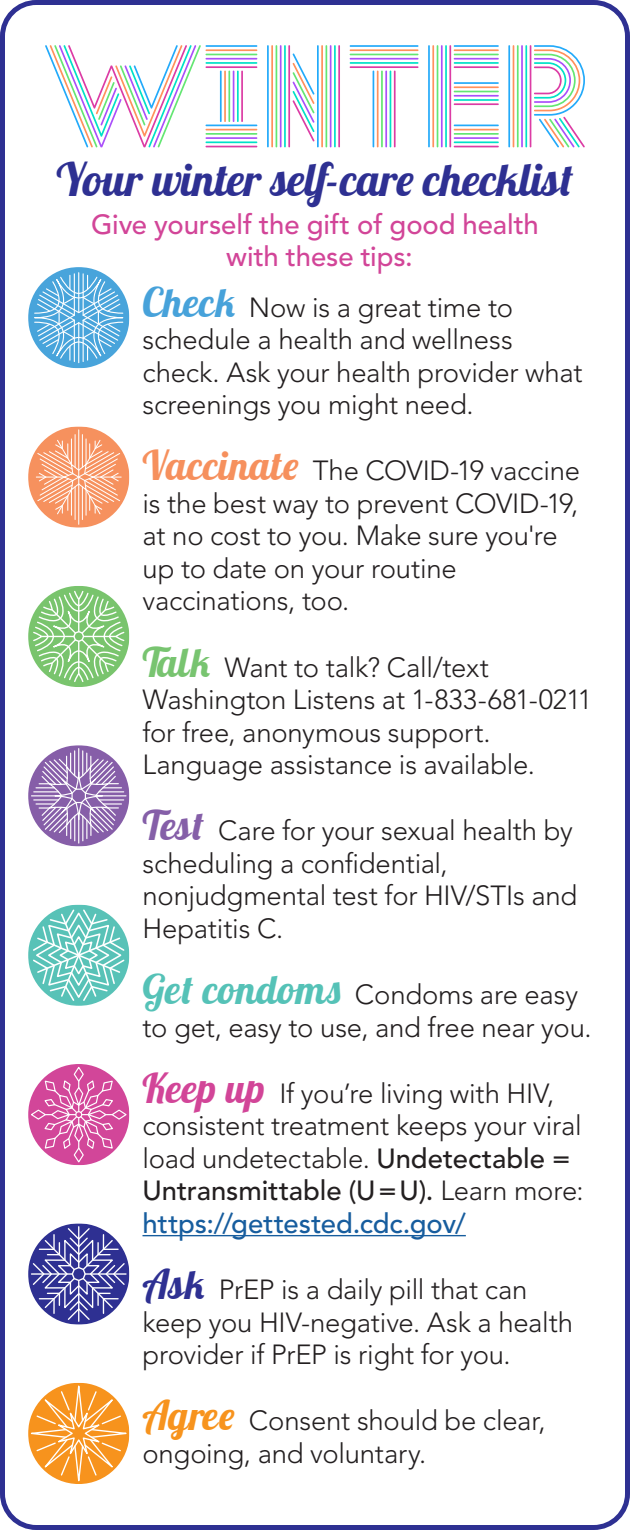
<style>
.page{position:relative;width:630px;height:1530px;background:#fff}
.page>*{position:absolute;margin:0;border:0;box-sizing:border-box;transform-origin:0 0}
.t1{font:45px "Lobster";letter-spacing:-.005em;color:#2e3092}
.t2{font:300 27.5px/32.5px "Avenir LT Std";letter-spacing:-.01em;color:#231f20}
.t3{font:500 27.5px/32.5px "Avenir LT Std";letter-spacing:-.005em;color:#d24598;text-align:center}
.s1{font-family:"Lobster";font-weight:400;font-size:40px;color:#47a2da}
.s2{font-family:"Lobster";font-weight:400;font-size:40px;color:#f6905d}
.s3{font-family:"Lobster";font-weight:400;font-size:40px;color:#78c470}
.s4{font-family:"Lobster";font-weight:400;font-size:40px;color:#855fa8}
.s5{font-family:"Lobster";font-weight:400;font-size:40px;color:#55c2b7}
.s6{font-family:"Lobster";font-weight:400;font-size:40px;color:#d24598}
.s7{font-weight:500}
.s8{font-weight:500;color:#175d9e}
.s9{font-family:"Lobster";font-weight:400;font-size:40px;color:#2e3092}
.s10{font-family:"Lobster";font-weight:400;font-size:40px;color:#f7931d}
</style>
<div class="page">
<hr style="left:224px;top:71px;width:2px;height:51px;background:#ff915c">
<hr style="left:206px;top:125px;width:51px;height:1px;background:#23aafa">
<hr style="left:220px;top:71px;width:2px;height:51px;background:#23aafa">
<hr style="left:206px;top:66px;width:51px;height:2px;background:#dc3ca5">
<hr style="left:206px;top:137px;width:51px;height:2px;background:#aa50fa">
<hr style="left:206px;top:133px;width:51px;height:2px;background:#64e673">
<hr style="left:206px;top:129px;width:51px;height:1px;background:#ff915c">
<hr style="left:206px;top:45px;width:51px;height:2px;background:#23aafa">
<hr style="left:241px;top:71px;width:2px;height:51px;background:#dc3ca5">
<hr style="left:237px;top:71px;width:2px;height:51px;background:#00e1c8">
<hr style="left:206px;top:54px;width:51px;height:1px;background:#64e673">
<hr style="left:206px;top:58px;width:51px;height:2px;background:#aa50fa">
<hr style="left:206px;top:49px;width:51px;height:2px;background:#ff915c">
<hr style="left:206px;top:146px;width:51px;height:1px;background:#dc3ca5">
<hr style="left:206px;top:62px;width:51px;height:2px;background:#00e1c8">
<hr style="left:228px;top:71px;width:2px;height:51px;background:#64e673">
<hr style="left:233px;top:71px;width:1px;height:51px;background:#aa50fa">
<hr style="left:206px;top:141px;width:51px;height:2px;background:#00e1c8">
<hr style="left:280px;top:45px;width:2px;height:102px;background:#aa50fa">
<hr style="left:284px;top:45px;width:2px;height:102px;background:#00e1c8">
<hr style="left:288px;top:45px;width:2px;height:102px;background:#dc3ca5">
<hr style="left:276px;top:45px;width:1px;height:102px;background:#64e673">
<hr style="left:271px;top:45px;width:2px;height:102px;background:#ff915c">
<svg style="left:293px;top:53px;width:22px;height:88px"></svg>
<hr style="left:338px;top:45px;width:2px;height:102px;background:#dc3ca5">
<hr style="left:267px;top:45px;width:2px;height:102px;background:#23aafa">
<hr style="left:330px;top:45px;width:1px;height:102px;background:#aa50fa">
<hr style="left:317px;top:45px;width:2px;height:102px;background:#23aafa">
<hr style="left:334px;top:45px;width:2px;height:102px;background:#00e1c8">
<hr style="left:326px;top:45px;width:1px;height:102px;background:#64e673">
<hr style="left:321px;top:45px;width:2px;height:102px;background:#ff915c">
<hr style="left:350px;top:45px;width:69px;height:2px;background:#23aafa">
<hr style="left:350px;top:62px;width:69px;height:2px;background:#00e1c8">
<hr style="left:394px;top:71px;width:2px;height:76px;background:#dc3ca5">
<hr style="left:350px;top:54px;width:69px;height:1px;background:#64e673">
<hr style="left:350px;top:58px;width:69px;height:2px;background:#aa50fa">
<hr style="left:390px;top:71px;width:1px;height:76px;background:#00e1c8">
<hr style="left:350px;top:66px;width:69px;height:2px;background:#dc3ca5">
<hr style="left:373px;top:71px;width:1px;height:76px;background:#23aafa">
<hr style="left:350px;top:49px;width:69px;height:2px;background:#ff915c">
<hr style="left:377px;top:71px;width:2px;height:76px;background:#ff915c">
<hr style="left:385px;top:71px;width:2px;height:76px;background:#aa50fa">
<hr style="left:381px;top:71px;width:2px;height:76px;background:#64e673">
<svg style="left:45px;top:45px;width:156px;height:102px"></svg>
<hr style="left:454px;top:99px;width:45px;height:2px;background:#00e1c8">
<hr style="left:454px;top:95px;width:45px;height:2px;background:#aa50fa">
<hr style="left:454px;top:103px;width:45px;height:2px;background:#dc3ca5">
<hr style="left:454px;top:82px;width:45px;height:2px;background:#23aafa">
<hr style="left:454px;top:62px;width:45px;height:2px;background:#00e1c8">
<hr style="left:454px;top:66px;width:45px;height:2px;background:#dc3ca5">
<hr style="left:454px;top:86px;width:45px;height:2px;background:#ff915c">
<hr style="left:454px;top:91px;width:45px;height:1px;background:#64e673">
<hr style="left:454px;top:146px;width:45px;height:1px;background:#dc3ca5">
<hr style="left:454px;top:141px;width:45px;height:2px;background:#00e1c8">
<hr style="left:445px;top:45px;width:2px;height:102px;background:#00e1c8">
<hr style="left:449px;top:45px;width:2px;height:102px;background:#dc3ca5">
<hr style="left:454px;top:137px;width:45px;height:2px;background:#aa50fa">
<hr style="left:437px;top:45px;width:1px;height:102px;background:#64e673">
<hr style="left:441px;top:45px;width:2px;height:102px;background:#aa50fa">
<hr style="left:428px;top:45px;width:2px;height:102px;background:#23aafa">
<hr style="left:432px;top:45px;width:2px;height:102px;background:#ff915c">
<hr style="left:454px;top:129px;width:45px;height:1px;background:#ff915c">
<hr style="left:454px;top:125px;width:45px;height:1px;background:#23aafa">
<hr style="left:454px;top:45px;width:45px;height:2px;background:#23aafa">
<hr style="left:454px;top:58px;width:45px;height:2px;background:#aa50fa">
<hr style="left:454px;top:133px;width:45px;height:2px;background:#64e673">
<hr style="left:454px;top:54px;width:45px;height:1px;background:#64e673">
<hr style="left:454px;top:49px;width:45px;height:2px;background:#ff915c">
<hr style="left:513px;top:45px;width:1px;height:102px;background:#ff915c">
<hr style="left:521px;top:45px;width:2px;height:102px;background:#aa50fa">
<hr style="left:517px;top:45px;width:2px;height:102px;background:#64e673">
<hr style="left:508px;top:45px;width:2px;height:102px;background:#23aafa">
<hr style="left:525px;top:45px;width:2px;height:102px;background:#00e1c8">
<svg style="left:534px;top:45px;width:51px;height:102px"></svg>
<hr style="left:530px;top:45px;width:1px;height:102px;background:#dc3ca5">
<div style="left:0;top:0;width:630px;height:1530px;border:5px solid #2e3092;border-radius:34px"></div>
<hr style="left:142px;top:1235px;width:324px;height:1px;background:#175d9e">
<svg style="left:28px;top:426px;width:101px;height:102px"></svg>
<svg style="left:28px;top:267px;width:101px;height:101px"></svg>
<svg style="left:28px;top:745px;width:101px;height:101px"></svg>
<svg style="left:28px;top:586px;width:101px;height:101px"></svg>
<svg style="left:28px;top:1064px;width:101px;height:101px"></svg>
<div style="left:75px;top:1111px;width:7px;height:7px;border:1px solid #fff;border-radius:50%"></div>
<svg style="left:28px;top:905px;width:101px;height:101px"></svg>
<svg style="left:28px;top:1383px;width:101px;height:101px"></svg>
<svg style="left:28px;top:1223px;width:101px;height:102px"></svg>
<p class="t1" style="left:57px;top:151px;width:518px">Your winter self-care checklist</p>
<p class="t3" style="left:91px;top:209px;width:449px">Give yourself the gift of good health with these tips:</p>
<p class="t2" style="left:142px;top:291px;width:442px"><span class="s1">Check</span> Now is a great time to schedule a health and wellness check. Ask your health provider what screenings you might need.</p>
<p class="t2" style="left:142px;top:455px;width:439px"><span class="s2">Vaccinate</span> The COVID-19 vaccine is the best way to prevent COVID-19, at no cost to you. Make sure you're up to date on your routine vaccinations, too.</p>
<p class="t2" style="left:142px;top:651px;width:451px"><span class="s3">Talk</span> Want to talk? Call/text Washington Listens at 1-833-681-0211 for free, anonymous support.<br>Language assistance is available.</p>
<p class="t2" style="left:142px;top:815px;width:436px"><span class="s4">Test</span> Care for your sexual health by scheduling a confidential, nonjudgmental test for HIV/STIs and<br>Hepatitis C.</p>
<p class="t2" style="left:142px;top:979px;width:451px"><span class="s5">Get condoms</span> Condoms are easy to get, easy to use, and free near you.</p>
<p class="t2" style="left:142px;top:1077px;width:443px"><span class="s6">Keep up</span> If you’re living with HIV, consistent treatment keeps your viral load undetectable. <span class="s7">Undetectable = Untransmittable (U=U).</span> Learn more: <span class="s8">https://gettested.cdc.gov/</span></p>
<p class="t2" style="left:142px;top:1274px;width:432px"><span class="s9">Ask</span> PrEP is a daily pill that can keep you HIV-negative. Ask a health provider if PrEP is right for you.</p>
<p class="t2" style="left:142px;top:1405px;width:404px"><span class="s10">Agree</span> Consent should be clear, ongoing, and voluntary.</p>
</div>
